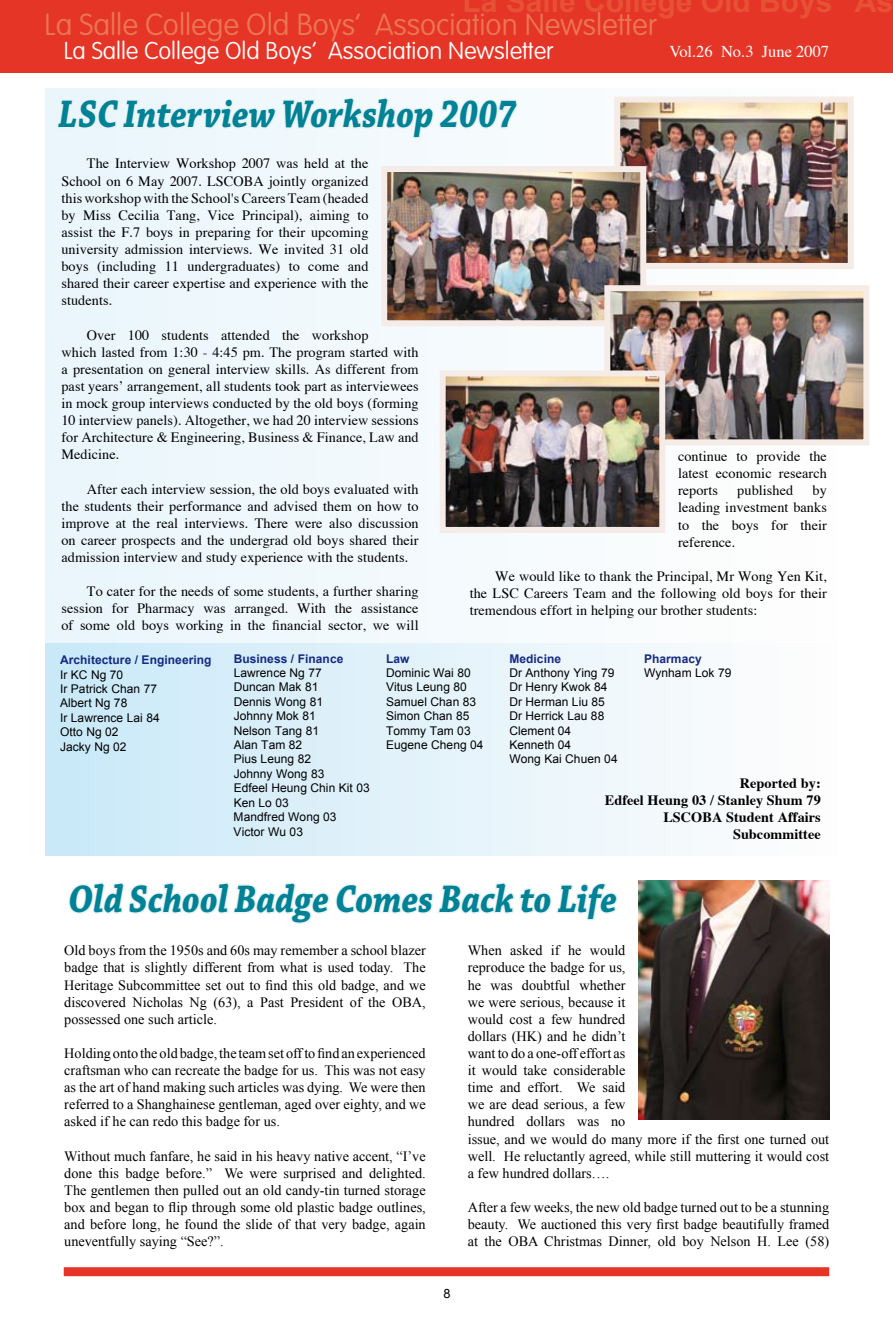
<style>
.page{position:relative;width:893px;height:1340px;background:#fff}
.page>*{position:absolute;margin:0;border:0;box-sizing:border-box;transform-origin:0 0}
.t1{font:italic 700 40.5px "Chaparral Pro";color:#008296;scale:.86 1}
.t2{font:100 30px "VAG Rounded";color:#ec7654}
.t3{font:700 30px "Arial";color:#e75136}
.t4{font:100 24px "VAG Rounded";color:#fff}
.t5{font:16.5px "Times";color:#fff}
.t6{font:14.25px/17.1px "Times";letter-spacing:.005em;color:#000;text-align:justify}
.t7{font:14.25px/17.1px "Times New Roman";color:#000;text-align:justify}
.t8{font:700 14.25px/17.1px "Times";letter-spacing:.005em;color:#000;text-align:right}
.t9{font:12px/14.4px "Arial";letter-spacing:.005em;color:#000}
.t10{font:700 12px "Arial";letter-spacing:.005em;color:#162983}
</style>
<div class="page">
<div style="left:0;top:0;width:893px;height:72px;background:#e53527"></div>
<div style="left:64px;top:1267px;width:765px;height:9px;background:#e53527"></div>
<div style="left:46px;top:88px;width:791px;height:558px;background:#f0f8fd"></div>
<div style="left:46px;top:644px;width:791px;height:211px;background:linear-gradient(to right,#c9e9f8,#fffdfd)"></div>
<img style="left:621px;top:104px;width:226px;height:158px">
<div style="left:614px;top:97px;width:240px;height:172px;border:6px solid #f5ebe7"></div>
<img style="left:388px;top:173px;width:251px;height:146px">
<div style="left:381px;top:166px;width:265px;height:160px;border:6px solid #f5ebe7"></div>
<svg style="left:55px;top:72px;width:464px;height:1px"></svg>
<img style="left:611px;top:292px;width:251px;height:146px">
<div style="left:604px;top:285px;width:265px;height:160px;border:6px solid #f5ebe7"></div>
<svg style="left:67px;top:850px;width:552px;height:74px"></svg>
<img style="left:447px;top:377px;width:211px;height:149px">
<div style="left:440px;top:370px;width:225px;height:163px;border:6px solid #f5ebe7"></div>
<img style="left:638px;top:880px;width:191px;height:239px">
<h2 class="t3" style="left:462px;top:-15px;width:432px">La Salle College Old Boys As</h2>
<p class="t5" style="left:670px;top:36px;width:161px">Vol.26 No.3 June 2007</p>
<h2 class="t2" style="left:45px;top:7px;width:614px">La Salle College Old Boys’ Association Newsletter</h2>
<h3 class="t4" style="left:64px;top:36px;width:492px">La Salle College Old Boys’ Association Newsletter</h3>
<h1 class="t1" style="left:59px;top:91px;width:534px">LSC Interview Workshop 2007</h1>
<p class="t6" style="left:61px;top:154px;width:309px;text-indent:26px">The Interview Workshop 2007 was held at the School on 6 May 2007. LSCOBA jointly organized this workshop with the School's Careers Team (headed by Miss Cecilia Tang, Vice Principal), aiming to assist the F.7 boys in preparing for their upcoming university admission interviews. We invited 31 old boys (including 11 undergraduates) to come and shared their career expertise and experience with the students.</p>
<p class="t6" style="left:61px;top:325px;width:359px;text-align:left;text-indent:26px">Over 100 students attended the workshop<br>which lasted from 1:30 - 4:45 pm. The program started with a presentation on general interview skills. As different from past years’ arrangement, all students took part as interviewees in mock group interviews conducted by the old boys (forming 10 interview panels). Altogether, we had 20 interview sessions for Architecture &amp; Engineering, Business &amp; Finance, Law and Medicine.</p>
<p class="t6" style="left:61px;top:479px;width:359px;text-indent:26px">After each interview session, the old boys evaluated with the students their performance and advised them on how to improve at the real interviews. There were also discussion on career prospects and the undergrad old boys shared their admission interview and study experience with the students.</p>
<p class="t6" style="left:61px;top:581px;width:359px;text-indent:26px">To cater for the needs of some students, a further sharing session for Pharmacy was arranged. With the assistance of some old boys working in the financial sector, we will</p>
<p class="t6" style="left:678px;top:446px;width:150px">continue to provide the latest economic research reports</p>
<p class="t6" style="left:737px;top:481px;width:57px">published</p>
<p class="t6" style="left:678px;top:481px;width:150px;text-indent:134px">by leading investment banks to the boys for their reference.</p>
<p class="t6" style="left:470px;top:566px;width:359px;text-indent:26px">We would like to thank the Principal, Mr Wong Yen Kit, the LSC Careers Team and the following old boys for their tremendous effort in helping our brother students:</p>
<p class="t10" style="left:60px;top:653px;width:153px">Architecture / Engineering</p>
<p class="t9" style="left:60px;top:667px;width:94px">Ir KC Ng 70<br>Ir Patrick Chan 77<br>Albert Ng 78<br>Ir Lawrence Lai 84<br>Otto Ng 02<br>Jacky Ng 02</p>
<p class="t10" style="left:234px;top:651px;width:111px">Business / Finance</p>
<p class="t9" style="left:234px;top:665px;width:137px">Lawrence Ng 77<br>Duncan Mak 81<br>Dennis Wong 81<br>Johnny Mok 81<br>Nelson Tang 81<br>Alan Tam 82<br>Pius Leung 82<br>Johnny Wong 83<br>Edfeel Heung Chin Kit 03<br>Ken Lo 03<br>Mandfred Wong 03<br>Victor Wu 03</p>
<p class="t10" style="left:386px;top:651px;width:25px">Law</p>
<p class="t9" style="left:386px;top:665px;width:98px">Dominic Wai 80<br>Vitus Leung 80<br>Samuel Chan 83<br>Simon Chan 85<br>Tommy Tam 03<br>Eugene Cheng 04</p>
<p class="t10" style="left:509px;top:651px;width:53px">Medicine</p>
<p class="t9" style="left:509px;top:665px;width:109px">Dr Anthony Ying 79<br>Dr Henry Kwok 84<br>Dr Herman Liu 85<br>Dr Herrick Lau 88<br>Clement 04<br>Kenneth 04<br>Wong Kai Chuen 04</p>
<p class="t10" style="left:644px;top:651px;width:59px">Pharmacy</p>
<p class="t9" style="left:644px;top:665px;width:89px">Wynham Lok 79</p>
<p class="t8" style="left:605px;top:773px;width:218px">Reported by:<br>Edfeel Heung 03 / Stanley Shum 79<br>LSCOBA Student Affairs<br>Subcommittee</p>
<h1 class="t1" style="left:68px;top:875px;width:639px">Old School Badge Comes Back to Life</h1>
<p class="t7" style="left:64px;top:941px;width:363px">Old boys from the 1950s and 60s may remember a school blazer badge that is slightly different from what is used today. The Heritage Subcommittee set out to find this old badge, and we discovered Nicholas Ng (63), a Past President of the OBA, possessed one such article.</p>
<p class="t7" style="left:64px;top:1044px;width:363px">Holding onto the old badge, the team set off to find an experienced craftsman who can recreate the badge for us. This was not easy as the art of hand making such articles was dying. We were then referred to a Shanghainese gentleman, aged over eighty, and we asked if he can redo this badge for us.</p>
<p class="t7" style="left:64px;top:1147px;width:363px">Without much fanfare, he said in his heavy native accent, “I’ve done this badge before.” We were surprised and delighted.<br>The gentlemen then pulled out an old candy-tin turned storage box and began to flip through some old plastic badge outlines, and before long, he found the slide of that very badge, again uneventfully saying “See?”.</p>
<p class="t7" style="left:468px;top:941px;width:363px;text-align:left">When asked if he would<br>reproduce the badge for us,<br>he was doubtful whether<br>we were serious, because it<br>would cost a few hundred<br>dollars (HK) and he didn’t<br>want to do a one-off effort as<br>it would take considerable<br>time and effort. We said<br>we are dead serious, a few<br>hundred dollars was no<br>issue, and we would do many more if the first one turned out well. He reluctantly agreed, while still muttering it would cost a few hundred dollars….</p>
<p class="t7" style="left:468px;top:1198px;width:363px">After a few weeks, the new old badge turned out to be a stunning beauty. We auctioned this very first badge beautifully framed at the OBA Christmas Dinner, old boy Nelson H. Lee (58)</p>
</div>
